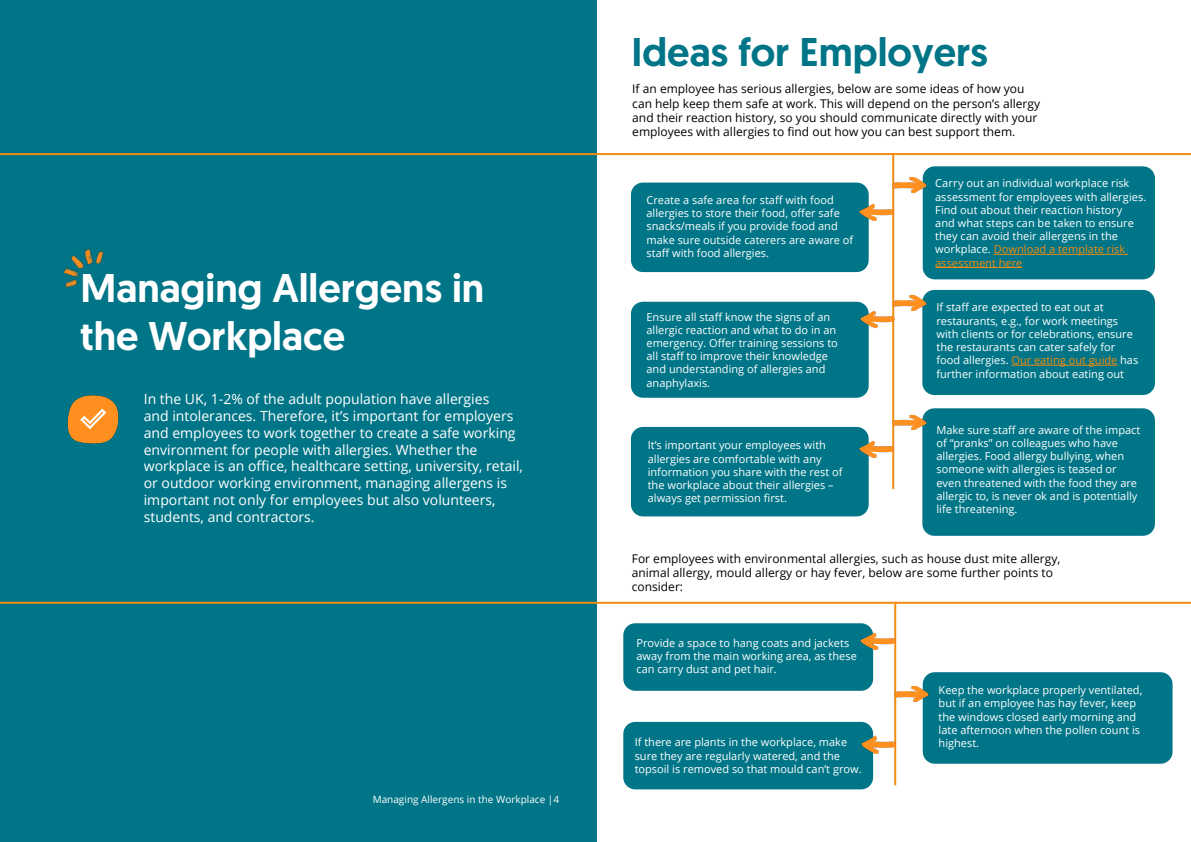
<style>
.page{position:relative;width:1191px;height:842px;background:#fff}
.page>*{position:absolute;margin:0;border:0;box-sizing:border-box;transform-origin:0 0}
.t1{font:500 40px/48px "Geomanist";color:#fff}
.t2{font:500 40px "Geomanist";color:#007587}
.t3{font:14px/16.8px "Open Sans";color:#fff}
.t4{font:12px/14.4px "Open Sans";color:#000}
.t5{font:11px/13.2px "Open Sans";color:#fff}
.t6{font:10px "Open Sans";color:#fff}
.s1{color:#f28c10}
.s2{color:#007587}
</style>
<div class="page">
<div style="left:0;top:0;width:596px;height:842px;background:#007587"></div>
<div style="left:922px;top:290px;width:233px;height:105px;background:#007587;border-radius:12px"></div>
<div style="left:922px;top:408px;width:233px;height:128px;background:#007587;border-radius:12px"></div>
<hr style="left:0;top:153px;width:1191px;height:2px;background:#f28c10">
<img style="left:67px;top:395px;width:52px;height:49px">
<svg style="left:80px;top:409px;width:26px;height:20px"></svg>
<img style="left:63px;top:249px;width:41px;height:39px">
<hr style="left:892px;top:153px;width:2px;height:336px;background:#f28c10">
<div style="left:922px;top:672px;width:250px;height:92px;background:#007587;border-radius:12px"></div>
<div style="left:631px;top:302px;width:237px;height:96px;background:#007587;border-radius:12px"></div>
<div style="left:631px;top:183px;width:237px;height:89px;background:#007587;border-radius:12px"></div>
<div style="left:631px;top:427px;width:237px;height:89px;background:#007587;border-radius:12px"></div>
<hr style="left:1011px;top:365px;width:106px;height:1px;background:#f28c10">
<div style="left:623px;top:722px;width:250px;height:67px;background:#007587;border-radius:12px"></div>
<div style="left:922px;top:166px;width:233px;height:113px;background:#007587;border-radius:12px"></div>
<hr style="left:993px;top:254px;width:135px;height:1px;background:#f28c10">
<hr style="left:935px;top:267px;width:87px;height:1px;background:#f28c10">
<hr style="left:0;top:602px;width:1191px;height:2px;background:#f28c10">
<hr style="left:894px;top:602px;width:2px;height:183px;background:#f28c10">
<div style="left:623px;top:623px;width:250px;height:68px;background:#007587;border-radius:12px"></div>
<img style="left:892px;top:178px;width:35px;height:14px">
<img style="left:892px;top:296px;width:35px;height:14px">
<img style="left:892px;top:415px;width:35px;height:15px">
<img style="left:859px;top:441px;width:35px;height:17px">
<img style="left:860px;top:311px;width:35px;height:17px">
<img style="left:859px;top:203px;width:35px;height:18px">
<img style="left:894px;top:687px;width:35px;height:14px">
<img style="left:860px;top:632px;width:36px;height:18px">
<img style="left:861px;top:736px;width:35px;height:17px">
<h1 class="t1" style="left:80px;top:263px;width:405px">Managing Allergens in the Workplace</h1>
<p class="t3" style="left:144px;top:390px;width:381px">In the UK, 1-2% of the adult population have allergies<br>and intolerances. Therefore, it’s important for employers and employees to work together to create a safe working environment for people with allergies. Whether the workplace is an office, healthcare setting, university, retail, or outdoor working environment, managing allergens is important not only for employees but also volunteers, students, and contractors.</p>
<p class="t6" style="left:373px;top:792px;width:188px">Managing Allergens in the Workplace |4</p>
<h1 class="t2" style="left:631px;top:25px;width:358px">Ideas for Employers</h1>
<p class="t4" style="left:632px;top:81px;width:409px">If an employee has serious allergies, below are some ideas of how you can help keep them safe at work. This will depend on the person’s allergy and their reaction history, so you should communicate directly with your employees with allergies to find out how you can best support them.</p>
<p class="t5" style="left:646px;top:193px;width:208px">Create a safe area for staff with food allergies to store their food, offer safe snacks/meals if you provide food and make sure outside caterers are aware of staff with food allergies.</p>
<p class="t5" style="left:646px;top:310px;width:193px">Ensure all staff know the signs of an allergic reaction and what to do in an emergency. Offer training sessions to all staff to improve their knowledge and understanding of allergies and anaphylaxis.</p>
<p class="t5" style="left:648px;top:438px;width:196px">It’s important your employees with allergies are comfortable with any information you share with the rest of the workplace about their allergies – always get permission first.</p>
<p class="t5" style="left:935px;top:177px;width:212px">Carry out an individual workplace risk assessment for employees with allergies.<br>Find out about their reaction history<br>and what steps can be taken to ensure they can avoid their allergens in the workplace. <span class="s1">Download a template risk assessment here</span></p>
<p class="t5" style="left:936px;top:301px;width:203px">If staff are expected to eat out at restaurants, e.g., for work meetings with clients or for celebrations, ensure the restaurants can cater safely for food allergies. <span class="s1">Our eating out guide</span> has further information about eating out</p>
<p class="t5" style="left:936px;top:423px;width:205px">Make sure staff are aware of the impact of “pranks” on colleagues who have allergies. Food allergy bullying, when someone with allergies is teased or even threatened with the food they are allergic to, is never ok and is potentially life threatening.</p>
<p class="t4" style="left:632px;top:551px;width:430px">For employees with environmental allergies, such as house dust mite allergy, animal allergy, mould allergy or hay fever, below are some further points to consider:</p>
<p class="t5" style="left:636px;top:636px;width:222px">Provide a space to hang coats and jackets away from the main working area, as these can carry dust and pet hair.</p>
<p class="t5" style="left:938px;top:683px;width:205px">Keep the workplace properly ventilated, but if an employee has hay fever, keep the windows closed early morning and late afternoon when the pollen count is</p>
<p class="t5" style="left:634px;top:736px;width:214px">If there are plants in the workplace, make</p>
<p class="t5" style="left:938px;top:736px;width:42px">highest.</p>
<p class="t5" style="left:634px;top:749px;width:231px">sure they are regularly watered, and the topsoil is removed so that mould can’t grow.<span class="s2">.</span></p>
</div>
